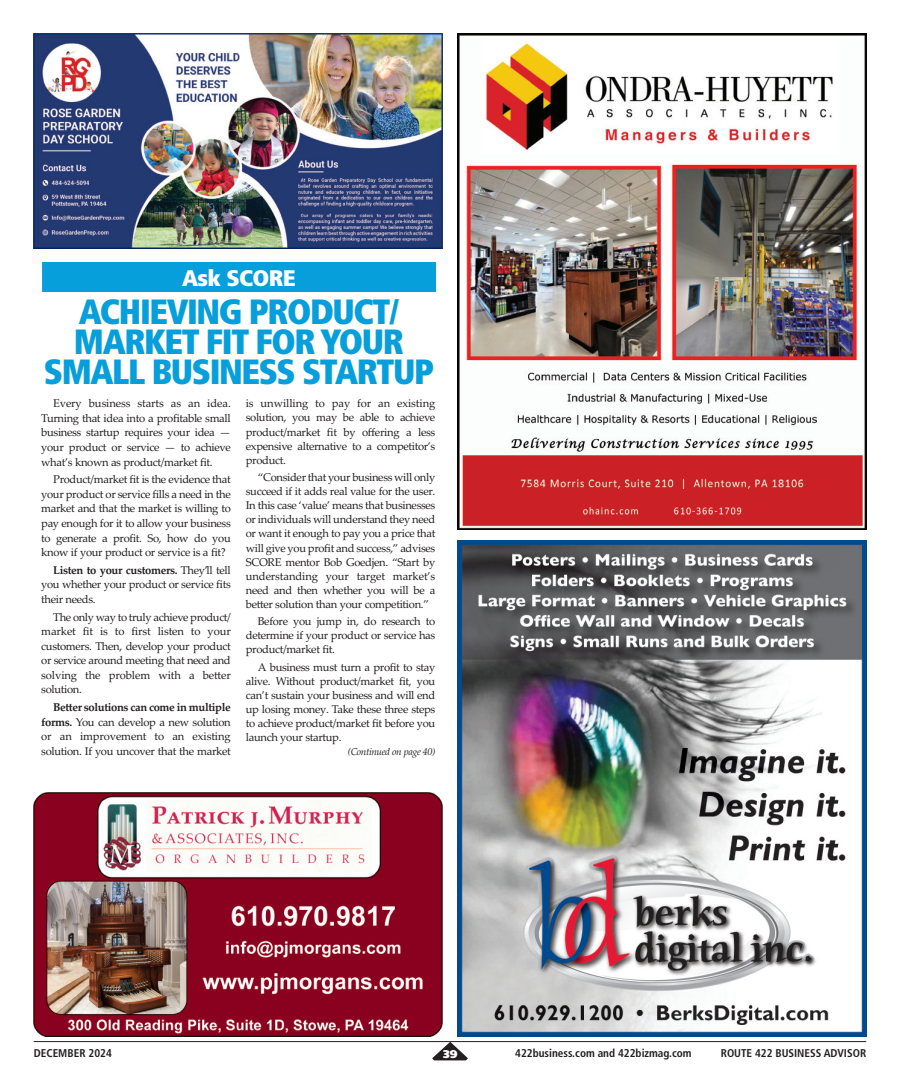
<style>
.page{position:relative;width:900px;height:1092px;background:#fff}
.page>*{position:absolute;margin:0;border:0;box-sizing:border-box;transform-origin:0 0}
.t1{font:900 condensed 35px/30.1px "Frutiger";letter-spacing:-.04em;color:#069edb;text-align:center}
.t2{font:900 condensed 22.5px "Frutiger";letter-spacing:-.03em;color:#fff;scale:1.07 1}
.t3{font:11.25px/14.1px "Palatino Linotype";letter-spacing:-.03em;color:#231f20;text-align:justify}
.t4{font:700 condensed 11.25px "Frutiger";color:#231f20}
.t5{font:900 11.25px "Frutiger";color:#fff}
.t6{font:italic 10px "Palatino Linotype";letter-spacing:-.04em;color:#231f20}
.s1{font-weight:700}
</style>
<div class="page">
<hr style="left:34px;top:1041px;width:832px;height:1px;background:#231f20">
<svg style="left:432px;top:1041px;width:36px;height:19px"></svg>
<img style="left:34px;top:34px;width:408px;height:214px">
<div style="left:42px;top:262px;width:394px;height:30px;background:#069edb"></div>
<img style="left:458px;top:541px;width:408px;height:495px">
<img style="left:458px;top:34px;width:408px;height:495px">
<img style="left:34px;top:792px;width:408px;height:244px">
<h2 class="t2" style="left:182px;top:269px;width:108px">Ask SCORE</h2>
<h1 class="t1" style="left:44px;top:299px;width:392px">ACHIEVING PRODUCT/<br>MARKET FIT FOR YOUR<br>SMALL BUSINESS STARTUP</h1>
<p class="t3" style="left:41px;top:396px;width:191px;line-height:14.5px;text-indent:12px">Every business starts as an idea.<br>Turning that idea into a profitable small business startup requires your idea — your product or service — to achieve what’s known as product/market fit.</p>
<p class="t3" style="left:41px;top:472px;width:191px;line-height:14.5px;text-indent:12px">Product/market fit is the evidence that your product or service fills a need in the market and that the market is willing to pay enough for it to allow your business to generate a profit. So, how do you know if your product or service is a fit?</p>
<p class="t3" style="left:41px;top:562px;width:191px;line-height:14.5px;text-indent:12px"><span class="s1">Listen to your customers.</span> They’ll tell you whether your product or service fits their needs.</p>
<p class="t3" style="left:41px;top:609px;width:191px;line-height:14.5px;text-indent:12px">The only way to truly achieve product/ market fit is to first listen to your customers. Then, develop your product or service around meeting that need and solving the problem with a better solution.</p>
<p class="t3" style="left:41px;top:699px;width:191px;line-height:14.5px;text-indent:12px"><span class="s1">Better solutions can come in multiple forms.</span> You can develop a new solution or an improvement to an existing solution. If you uncover that the market</p>
<p class="t3" style="left:246px;top:396px;width:191px">is unwilling to pay for an existing solution, you may be able to achieve product/market fit by offering a less expensive alternative to a competitor’s product.</p>
<p class="t3" style="left:246px;top:470px;width:191px;text-indent:12px">“Consider that your business will only succeed if it adds real value for the user.<br>In this case ‘value’ means that businesses or individuals will understand they need or want it enough to pay you a price that will give you profit and success,” advises SCORE mentor Bob Goedjen. “Start by understanding your target market’s need and then whether you will be a better solution than your competition.”</p>
<p class="t3" style="left:246px;top:614px;width:191px;text-indent:12px">Before you jump in, do research to determine if your product or service has product/market fit.</p>
<p class="t3" style="left:246px;top:659px;width:191px;text-indent:12px">A business must turn a profit to stay alive. Without product/market fit, you can’t sustain your business and will end up losing money. Take these three steps to achieve product/market fit before you launch your startup.</p>
<p class="t6" style="left:348px;top:745px;width:89px">(Continued on page 40)</p>
<p class="t4" style="left:34px;top:1048px;width:80px">DECEMBER 2024</p>
<p class="t5" style="left:443px;top:1049px;width:16px">39</p>
<p class="t4" style="left:515px;top:1048px;width:178px">422business.com and 422bizmag.com</p>
<p class="t4" style="left:721px;top:1048px;width:147px">ROUTE 422 BUSINESS ADVISOR</p>
</div>
